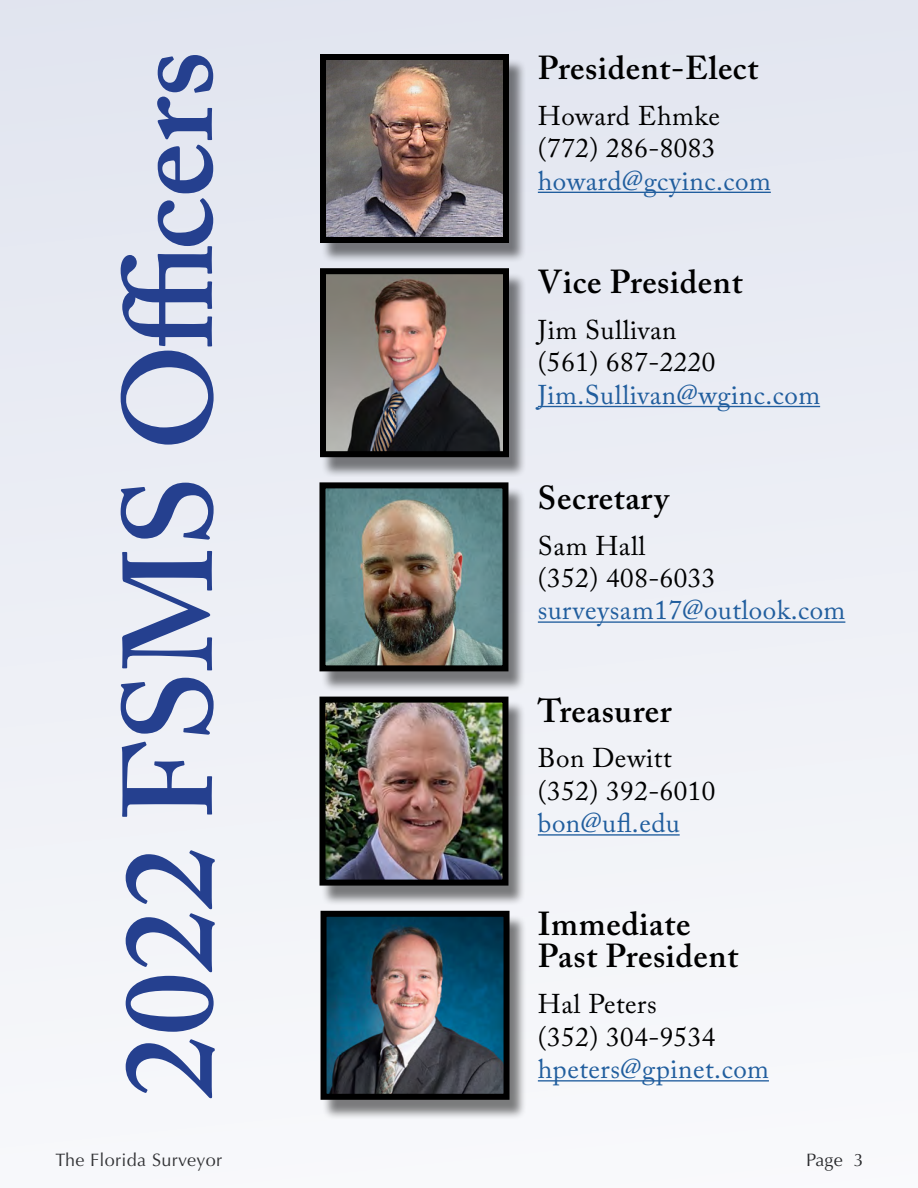
<style>
.page{position:relative;width:918px;height:1188px;background:#edeff6}
.page>*{position:absolute;margin:0;border:0;box-sizing:border-box;transform-origin:0 0}
.t1{font:600 126px "Adobe Caslon Pro";color:#25408f}
.t2{font:600 33px/32.4px "Adobe Caslon Pro";letter-spacing:.02em;color:#000}
.t3{font:27px/32.4px "Adobe Caslon Pro";letter-spacing:.02em;color:#000}
.t4{font:27px "Adobe Caslon Pro";letter-spacing:.02em;color:#215e9e}
.t5{font:18px "Optima";letter-spacing:.02em;color:#000}
</style>
<div class="page">
<hr style="left:538px;top:192px;width:233px;height:1px;background:#215e9e">
<div style="left:320px;top:486px;width:206px;height:205px;background:#000;opacity:.5"></div>
<img style="left:326px;top:489px;width:175px;height:175px">
<div style="left:319px;top:482px;width:189px;height:189px;border:6px solid #000"></div>
<div style="left:320px;top:700px;width:206px;height:205px;background:#000;opacity:.5"></div>
<img style="left:326px;top:704px;width:175px;height:175px">
<div style="left:319px;top:697px;width:189px;height:189px;border:6px solid #000"></div>
<div style="left:321px;top:272px;width:205px;height:205px;background:#000;opacity:.5"></div>
<img style="left:327px;top:275px;width:175px;height:175px">
<div style="left:320px;top:268px;width:189px;height:189px;border:6px solid #000"></div>
<hr style="left:538px;top:406px;width:282px;height:1px;background:#215e9e">
<hr style="left:538px;top:621px;width:307px;height:2px;background:#215e9e">
<hr style="left:538px;top:834px;width:142px;height:2px;background:#215e9e">
<hr style="left:538px;top:1080px;width:231px;height:2px;background:#215e9e">
<div style="left:321px;top:914px;width:206px;height:206px;background:#000;opacity:.5"></div>
<img style="left:328px;top:918px;width:175px;height:175px">
<div style="left:321px;top:911px;width:189px;height:189px;border:6px solid #000"></div>
<div style="left:321px;top:58px;width:205px;height:205px;background:#000;opacity:.5"></div>
<img style="left:327px;top:61px;width:175px;height:175px">
<div style="left:320px;top:54px;width:189px;height:189px;border:6px solid #000"></div>
<h1 class="t1" style="left:95px;top:1098px;width:1049px;rotate:-90deg">2022 FSMS Officers</h1>
<p class="t2" style="left:538px;top:51px;width:222px">President-Elect</p>
<p class="t3" style="left:538px;top:99px;width:184px">Howard Ehmke (772) 286-8083</p>
<p class="t4" style="left:538px;top:165px;width:234px">howard@gcyinc.com</p>
<p class="t2" style="left:538px;top:266px;width:206px">Vice President</p>
<p class="t3" style="left:538px;top:314px;width:179px">Jim Sullivan (561) 687-2220</p>
<p class="t4" style="left:538px;top:379px;width:284px">Jim.Sullivan@wginc.com</p>
<p class="t2" style="left:538px;top:481px;width:133px">Secretary</p>
<p class="t3" style="left:538px;top:529px;width:179px">Sam Hall<br>(352) 408-6033</p>
<p class="t4" style="left:538px;top:594px;width:309px">surveysam17@outlook.com</p>
<p class="t2" style="left:538px;top:694px;width:135px">Treasurer</p>
<p class="t3" style="left:538px;top:742px;width:179px">Bon Dewitt (352) 392-6010</p>
<p class="t4" style="left:538px;top:807px;width:143px">bon@ufl.edu</p>
<p class="t2" style="left:538px;top:907px;width:202px">Immediate<br>Past President</p>
<p class="t3" style="left:538px;top:988px;width:179px">Hal Peters (352) 304-9534</p>
<p class="t4" style="left:538px;top:1053px;width:233px">hpeters@gpinet.com</p>
<p class="t5" style="left:56px;top:1149px;width:168px">The Florida Surveyor</p>
<p class="t5" style="left:806px;top:1149px;width:59px">Page 3</p>
</div>
